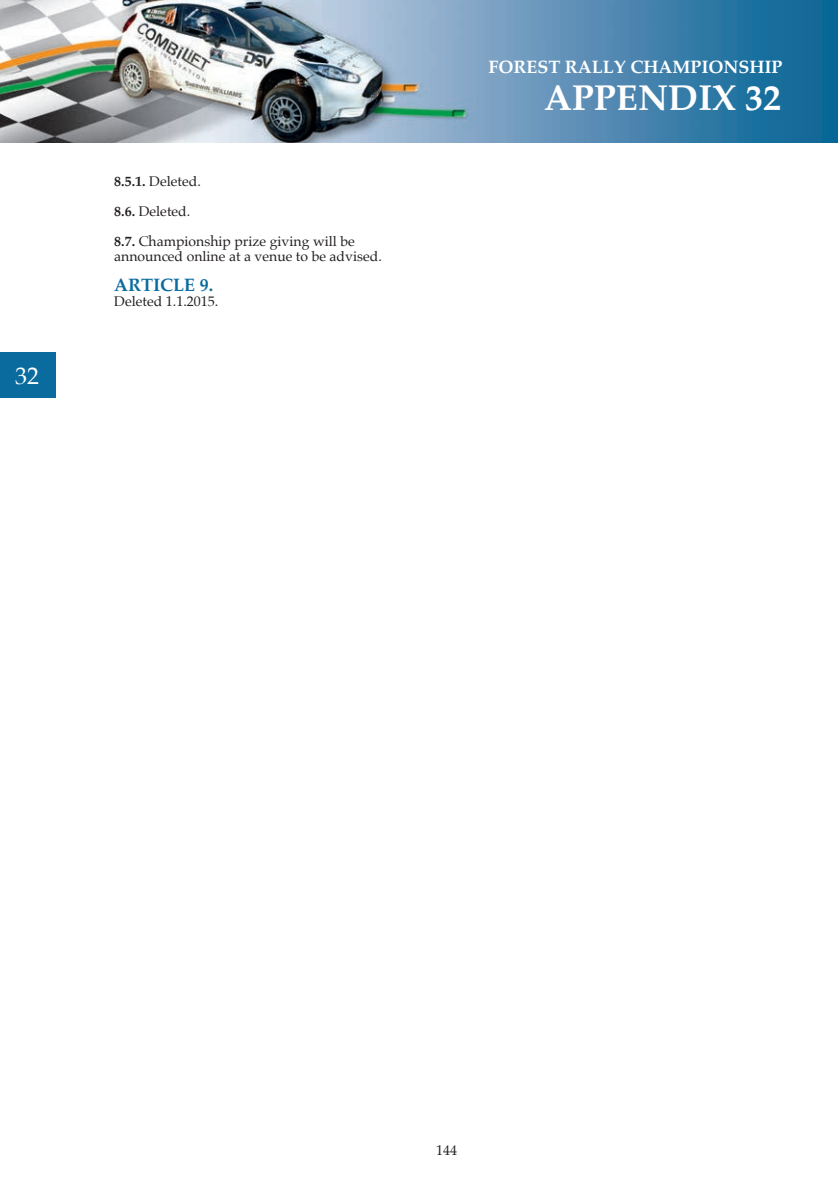
<style>
.page{position:relative;width:838px;height:1193px;background:#fff}
.page>*{position:absolute;margin:0;border:0;box-sizing:border-box;transform-origin:0 0}
.t1{font:700 36px "Palatino";color:#fff}
.t2{font:24px "Palatino";color:#fff}
.t3{font:700 18px "Palatino";color:#fff}
.t4{font:700 18px "Palatino";color:#0a6c9e}
.t5{font:14px "Palatino";color:#231f20}
.s1{font-weight:700}
</style>
<div class="page">
<div style="left:0;top:352px;width:56px;height:45px;background:#0a6c9e"></div>
<img style="left:0;top:0;width:838px;height:142px">
<p class="t2" style="left:15px;top:364px;width:25px">32</p>
<p class="t5" style="left:114px;top:174px;width:88px"><span class="s1">8.5.1.</span> Deleted.</p>
<p class="t5" style="left:114px;top:204px;width:78px"><span class="s1">8.6.</span> Deleted.</p>
<p class="t5" style="left:114px;top:234px;width:242px"><span class="s1">8.7.</span> Championship prize giving will be</p>
<p class="t5" style="left:114px;top:249px;width:269px">announced online at a venue to be advised.</p>
<p class="t4" style="left:114px;top:276px;width:100px">ARTICLE 9.</p>
<p class="t5" style="left:114px;top:294px;width:106px">Deleted 1.1.2015.</p>
<p class="t3" style="left:488px;top:58px;width:295px">FOREST RALLY CHAMPIONSHIP</p>
<p class="t1" style="left:544px;top:80px;width:238px">APPENDIX 32</p>
<p class="t5" style="left:436px;top:1142px;width:22px">144</p>
</div>
